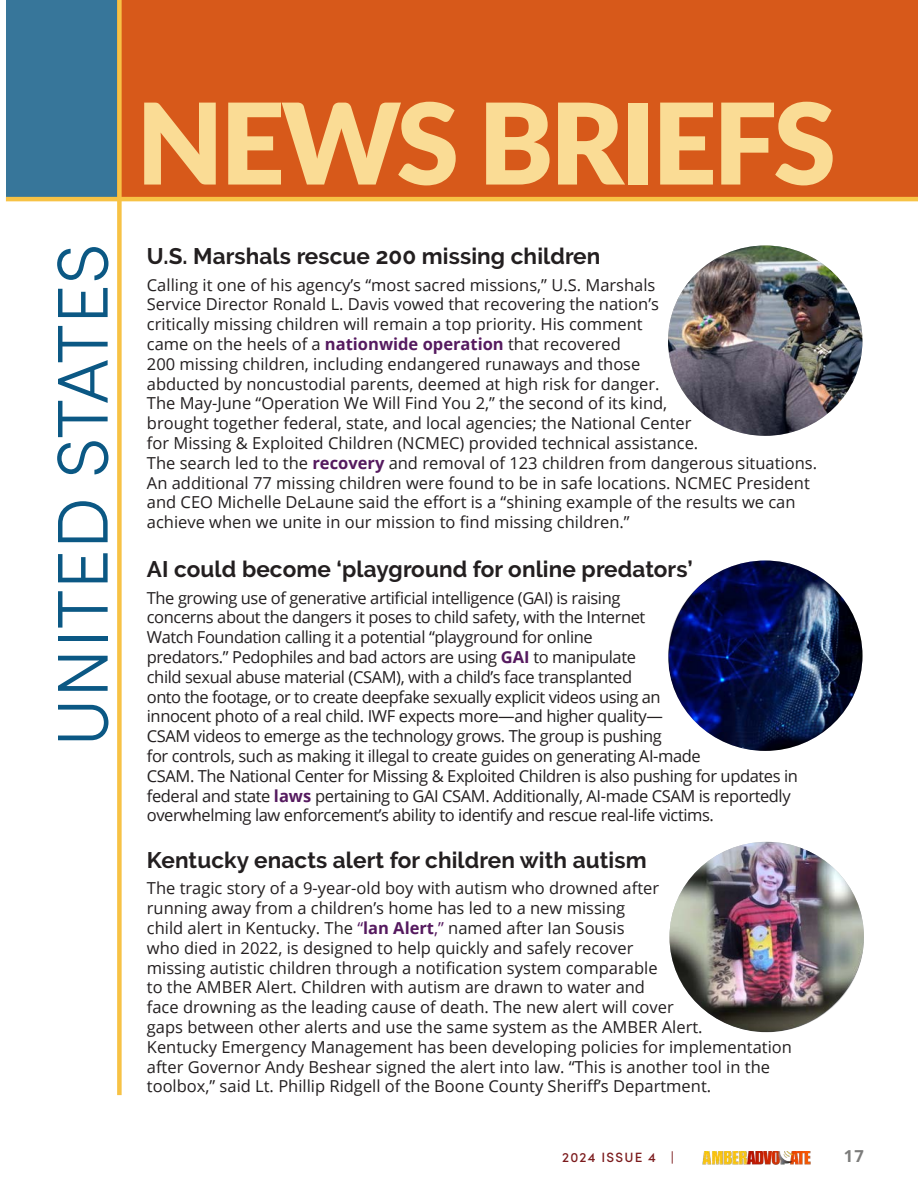
<style>
.page{position:relative;width:918px;height:1188px;background:#fff}
.page>*{position:absolute;margin:0;border:0;box-sizing:border-box;transform-origin:0 0}
.Frontlines_Subhead_Paragraph{font:900 112.5px "Lato";letter-spacing:-.03em;color:#fadc95}
.Frontlines_Subhead_Paragraph-2{font:300 72px "Sofia Pro";color:#0b5884}
.Int_Heading{font:700 22.5px "Raleway";letter-spacing:.005em;color:#231f20}
.Int_Heading-2{font:16.5px/19.8px "Open Sans";color:#231f20}
.body{font:16.5px/19.8px "Open Sans";letter-spacing:-.025em;color:#231f20}
.t1{font:700 16.5px "Open Sans";color:#7c7c7b}
.t2{font:500 13.5px "Sofia Pro";letter-spacing:.09em;color:#7b1a1c}
.s1{font-weight:700;color:#551a5f}
.s2{color:#551a5f}
</style>
<div class="page">
<img style="left:702px;top:1151px;width:109px;height:14px">
<img style="left:669px;top:842px;width:195px;height:190px">
<div style="left:6px;top:0;width:113px;height:197px;background:#37769a"></div>
<div style="left:117px;top:0;width:801px;height:197px;background:#d7591a"></div>
<div style="left:117px;top:0;width:5px;height:1095px;background:#f7c245"></div>
<hr style="left:6px;top:197px;width:912px;height:4px;background:#f7c245">
<img style="left:668px;top:561px;width:194px;height:190px">
<img style="left:668px;top:245px;width:194px;height:191px">
<p class="Frontlines_Subhead_Paragraph" style="left:136px;top:59px;width:701px">NEWS BRIEFS</p>
<p class="Frontlines_Subhead_Paragraph-2" style="left:30px;top:747px;width:505px;rotate:-90deg">UNITED STATES</p>
<p class="Int_Heading" style="left:147px;top:243px;width:455px">U.S. Marshals rescue 200 missing children</p>
<p class="Int_Heading-2" style="left:147px;top:274px;width:672px">Calling it one of his agency’s “most sacred missions,” U.S. Marshals<br>Service Director Ronald L. Davis vowed that recovering the nation’s<br>critically missing children will remain a top priority. His comment<br>came on the heels of a <span class="s1">nationwide operation</span> that recovered<br>200 missing children, including endangered runaways and those<br>abducted by noncustodial parents, deemed at high risk for danger.<br>The May-June “Operation We Will Find You 2,” the second of its kind,<br>brought together federal, state, and local agencies; the National Center<br>for Missing &amp; Exploited Children (NCMEC) provided technical assistance.<br>The search led to the <span class="s1">recovery</span> and removal of 123 children from dangerous situations.<br>An additional 77 missing children were found to be in safe locations. NCMEC President and CEO Michelle DeLaune said the effort is a “shining example of the results we can achieve when we unite in our mission to find missing children.”</p>
<p class="Int_Heading" style="left:147px;top:556px;width:547px">AI could become ‘playground for online predators’</p>
<p class="body" style="left:147px;top:587px;width:653px">The growing use of generative artificial intelligence (GAI) is raising<br>concerns about the dangers it poses to child safety, with the Internet<br>Watch Foundation calling it a potential “playground for online<br>predators.” Pedophiles and bad actors are using <span class="s1">GAI</span> to manipulate<br>child sexual abuse material (CSAM), with a child’s face transplanted<br>onto the footage, or to create deepfake sexually explicit videos using an<br>innocent photo of a real child. IWF expects more—and higher quality—<br>CSAM videos to emerge as the technology grows. The group is pushing<br>for controls, such as making it illegal to create guides on generating AI-made<br>CSAM. The National Center for Missing &amp; Exploited Children is also pushing for updates in federal and state <span class="s1">laws</span> pertaining to GAI CSAM. Additionally, AI-made CSAM is reportedly overwhelming law enforcement’s ability to identify and rescue real-life victims.</p>
<p class="Int_Heading" style="left:147px;top:847px;width:501px">Kentucky enacts alert for children with autism</p>
<p class="Int_Heading-2" style="left:147px;top:878px;width:647px">The tragic story of a 9-year-old boy with autism who drowned after<br>running away from a children’s home has led to a new missing<br>child alert in Kentucky. The <span class="s2">“</span><span class="s1">lan Alert</span><span class="s2">,”</span> named after Ian Sousis<br>who died in 2022, is designed to help quickly and safely recover<br>missing autistic children through a notification system comparable<br>to the AMBER Alert. Children with autism are drawn to water and<br>face drowning as the leading cause of death. The new alert will cover<br>gaps between other alerts and use the same system as the AMBER Alert.<br>Kentucky Emergency Management has been developing policies for implementation after Governor Andy Beshear signed the alert into law. “This is another tool in the toolbox,” said Lt. Phillip Ridgell of the Boone County Sheriff’s Department.</p>
<p class="t2" style="left:562px;top:1148px;width:113px">2024 ISSUE 4 |</p>
<p class="t1" style="left:844px;top:1144px;width:22px">17</p>
</div>
